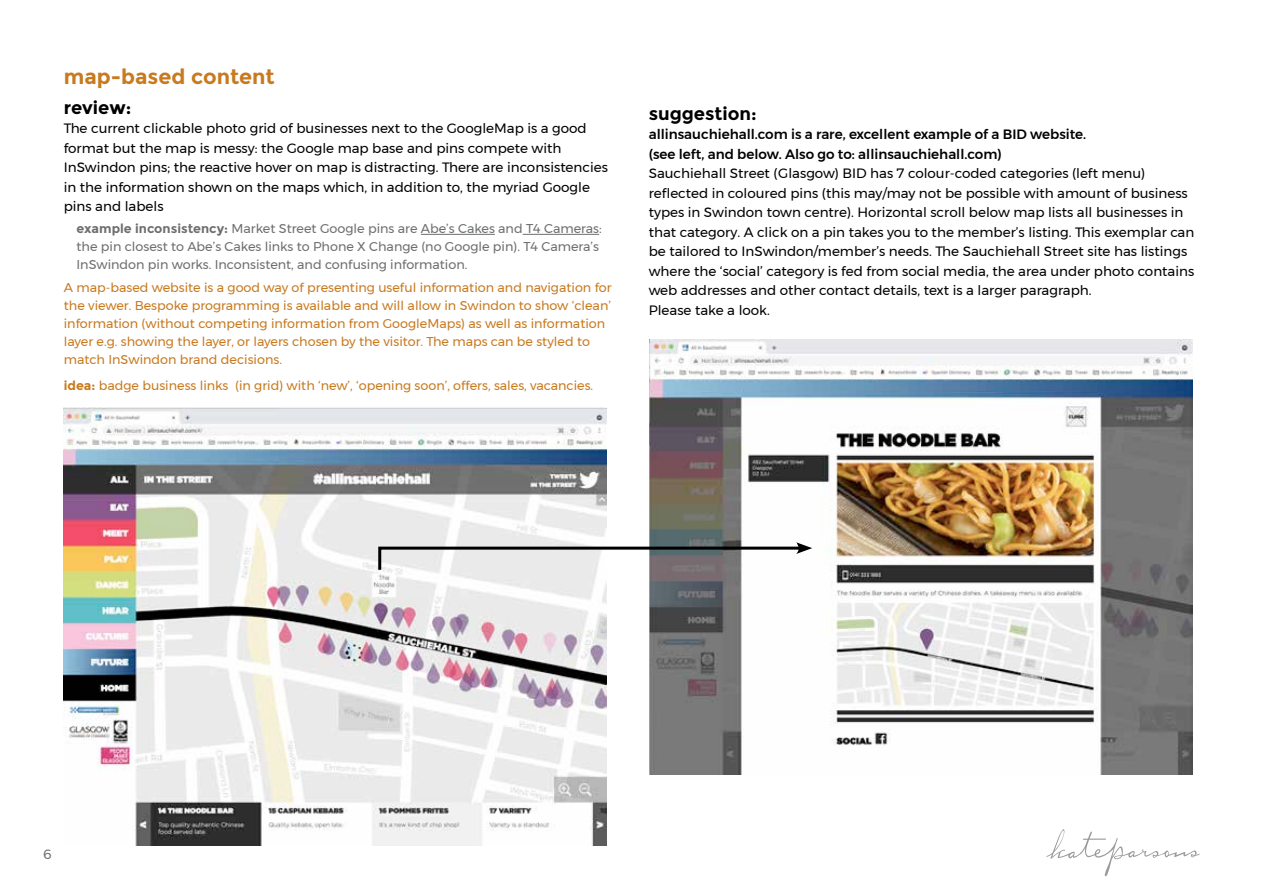
<style>
.page{position:relative;width:1263px;height:893px;background:#fff}
.page>*{position:absolute;margin:0;border:0;box-sizing:border-box;transform-origin:0 0}
.t1{font:700 21px "Montserrat";color:#c87a1f}
.t2{font:700 18.15px "Montserrat";color:#000}
.t3{font:13.5px/19.5px "Montserrat";color:#000}
.t4{font:500 13.5px/19.5px "Montserrat";color:#000}
.t5{font:13.5px "Montserrat";color:#6d6e70}
.t6{font:12.75px/18px "Montserrat";color:#c87a1f}
.t7{font:12.75px/18px "Montserrat";color:#6d6e70}
.s1{font-weight:700}
</style>
<div class="page">
<svg style="left:1046px;top:829px;width:153px;height:47px"></svg>
<hr style="left:421px;top:234px;width:74px;height:1px;background:#6d6e70">
<hr style="left:523px;top:234px;width:76px;height:1px;background:#6d6e70">
<img style="left:64px;top:407px;width:543px;height:438px">
<img style="left:649px;top:339px;width:543px;height:435px">
<svg style="left:377px;top:542px;width:435px;height:31px"></svg>
<h1 class="t1" style="left:64px;top:64px;width:212px">map-based content</h1>
<h2 class="t2" style="left:64px;top:96px;width:69px">review:</h2>
<p class="t3" style="left:64px;top:118px;width:546px">The current clickable photo grid of businesses next to the GoogleMap is a good format but the map is messy: the Google map base and pins compete with InSwindon pins; the reactive hover on map is distracting. There are inconsistencies in the information shown on the maps which, in addition to, the myriad Google pins and labels</p>
<p class="t7" style="left:77px;top:220px;width:527px"><span class="s1">example inconsistency:</span> Market Street Google pins are Abe’s Cakes and T4 Cameras: the pin closest to Abe’s Cakes links to Phone X Change (no Google pin). T4 Camera’s<br>InSwindon pin works. Inconsistent, and confusing information.</p>
<p class="t6" style="left:64px;top:278px;width:549px">A map-based website is a good way of presenting useful information and navigation for the viewer. Bespoke programming is available and will allow in Swindon to show ‘clean’ information (without competing information from GoogleMaps) as well as information layer e.g. showing the layer, or layers chosen by the visitor. The maps can be styled to match InSwindon brand decisions.</p>
<p class="t6" style="left:64px;top:376px;width:531px"><span class="s1">idea:</span> badge business links (in grid) with ‘new’, ‘opening soon’, offers, sales, vacancies.</p>
<h2 class="t2" style="left:649px;top:102px;width:110px">suggestion:</h2>
<p class="t4" style="left:649px;top:125px;width:439px">allinsauchiehall.com is a rare, excellent example of a BID website. (see left, and below. Also go to: allinsauchiehall.com)</p>
<p class="t3" style="left:649px;top:163px;width:547px">Sauchiehall Street (Glasgow) BID has 7 colour-coded categories (left menu) reflected in coloured pins (this may/may not be possible with amount of business types in Swindon town centre). Horizontal scroll below map lists all businesses in that category. A click on a pin takes you to the member’s listing. This exemplar can be tailored to InSwindon/member’s needs. The Sauchiehall Street site has listings where the ‘social’ category is fed from social media, the area under photo contains web addresses and other contact details, text is a larger paragraph.<br>Please take a look.</p>
<p class="t5" style="left:43px;top:843px;width:10px">6</p>
</div>
